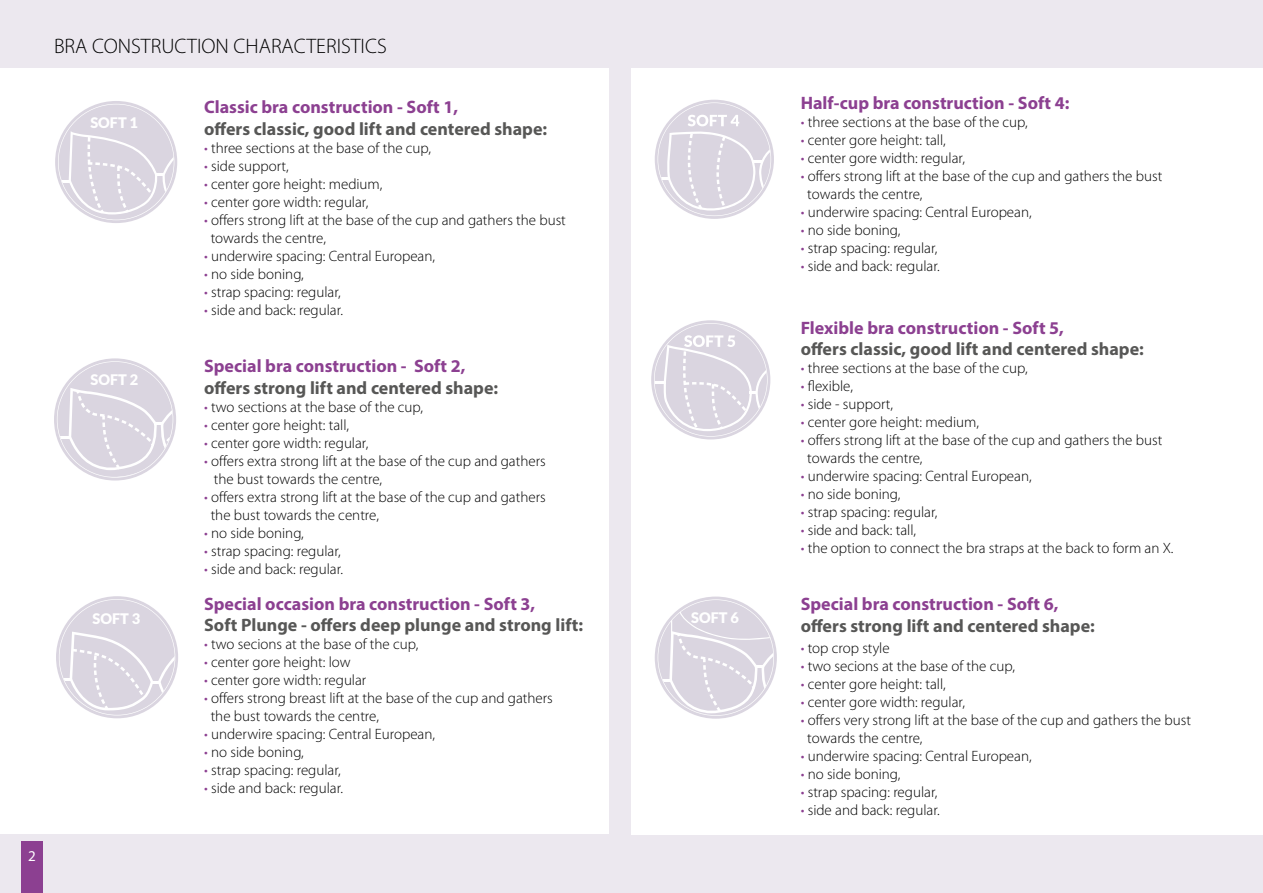
<style>
.page{position:relative;width:1263px;height:893px;background:#ece8ef}
.page>*{position:absolute;margin:0;border:0;box-sizing:border-box;transform-origin:0 0}
.t1{font:300 21px "Myriad Pro";color:#000}
.t2{font:700 18px "Myriad Pro";color:#575756}
.t3{font:700 18px "Myriad Pro";color:#8c4091}
.t4{font:300 15px/18px "Myriad Pro";color:#000}
.t5{font:15px "Myriad Pro";color:#fff}
.t6{font:900 14.55px "Lato";color:#fff}
.s1{color:#8c4091}
</style>
<div class="page">
<div style="left:0;top:68px;width:609px;height:765px;background:#fff"></div>
<div style="left:631px;top:68px;width:632px;height:767px;background:#fff"></div>
<div style="left:55px;top:101px;width:122px;height:122px;background:#dad5e0;border-radius:50%"></div>
<svg style="left:58px;top:104px;width:116px;height:116px"></svg>
<svg style="left:57px;top:361px;width:116px;height:117px"></svg>
<div style="left:56px;top:596px;width:122px;height:122px;background:#dad5e0;border-radius:50%"></div>
<svg style="left:59px;top:599px;width:116px;height:116px"></svg>
<div style="left:21px;top:841px;width:22px;height:52px;background:#8c4091"></div>
<svg style="left:654px;top:323px;width:114px;height:114px"></svg>
<svg style="left:658px;top:599px;width:116px;height:117px"></svg>
<svg style="left:657px;top:102px;width:114px;height:114px"></svg>
<h1 class="t1" style="left:54px;top:33px;width:334px">BRA CONSTRUCTION CHARACTERISTICS</h1>
<p class="t6" style="left:90px;top:114px;width:49px">SOFT 1</p>
<p class="t6" style="left:91px;top:371px;width:49px">SOFT 2</p>
<p class="t6" style="left:93px;top:611px;width:49px">SOFT 3</p>
<p class="t3" style="left:204px;top:95px;width:256px">Classic bra construction - Soft 1,</p>
<p class="t2" style="left:204px;top:117px;width:345px">offers classic, good lift and centered shape:</p>
<p class="t4" style="left:204px;top:139px;width:229px"><span class="s1">•</span> three sections at the base of the cup,</p>
<p class="t4" style="left:204px;top:157px;width:86px"><span class="s1">•</span> side support,</p>
<p class="t4" style="left:204px;top:175px;width:180px"><span class="s1">•</span> center gore height: medium,</p>
<p class="t4" style="left:204px;top:193px;width:166px"><span class="s1">•</span> center gore width: regular,</p>
<p class="t4" style="left:211px;top:211px;width:357px;text-indent:-7px"><span class="s1">•</span> offers strong lift at the base of the cup and gathers the bust towards the centre,</p>
<p class="t4" style="left:204px;top:247px;width:232px"><span class="s1">•</span> underwire spacing: Central European,</p>
<p class="t4" style="left:204px;top:265px;width:101px"><span class="s1">•</span> no side boning,</p>
<p class="t4" style="left:204px;top:283px;width:138px"><span class="s1">•</span> strap spacing: regular,</p>
<p class="t4" style="left:204px;top:301px;width:140px"><span class="s1">•</span> side and back: regular.</p>
<p class="t3" style="left:204px;top:354px;width:263px">Special bra construction - Soft 2,</p>
<p class="t2" style="left:204px;top:376px;width:296px">offers strong lift and centered shape:</p>
<p class="t4" style="left:204px;top:397px;width:221px"><span class="s1">•</span> two sections at the base of the cup,</p>
<p class="t4" style="left:204px;top:415px;width:146px"><span class="s1">•</span> center gore height: tall,</p>
<p class="t4" style="left:204px;top:433px;width:166px"><span class="s1">•</span> center gore width: regular,</p>
<p class="t4" style="left:214px;top:451px;width:333px;text-indent:-10px"><span class="s1">•</span> offers extra strong lift at the base of the cup and gathers the bust towards the centre,</p>
<p class="t4" style="left:211px;top:487px;width:337px;text-indent:-7px"><span class="s1">•</span> offers extra strong lift at the base of the cup and gathers the bust towards the centre,</p>
<p class="t4" style="left:204px;top:523px;width:101px"><span class="s1">•</span> no side boning,</p>
<p class="t4" style="left:204px;top:541px;width:138px"><span class="s1">•</span> strap spacing: regular,</p>
<p class="t4" style="left:204px;top:559px;width:140px"><span class="s1">•</span> side and back: regular.</p>
<p class="t3" style="left:204px;top:592px;width:333px">Special occasion bra construction - Soft 3,</p>
<p class="t2" style="left:204px;top:613px;width:380px">Soft Plunge - offers deep plunge and strong lift:</p>
<p class="t4" style="left:204px;top:635px;width:216px"><span class="s1">•</span> two secions at the base of the cup,</p>
<p class="t4" style="left:204px;top:653px;width:148px"><span class="s1">•</span> center gore height: low</p>
<p class="t4" style="left:204px;top:671px;width:164px"><span class="s1">•</span> center gore width: regular</p>
<p class="t4" style="left:211px;top:689px;width:344px;text-indent:-7px"><span class="s1">•</span> offers strong breast lift at the base of the cup and gathers the bust towards the centre,</p>
<p class="t4" style="left:204px;top:725px;width:232px"><span class="s1">•</span> underwire spacing: Central European,</p>
<p class="t4" style="left:204px;top:743px;width:101px"><span class="s1">•</span> no side boning,</p>
<p class="t4" style="left:204px;top:761px;width:138px"><span class="s1">•</span> strap spacing: regular,</p>
<p class="t4" style="left:204px;top:779px;width:140px"><span class="s1">•</span> side and back: regular.</p>
<p class="t5" style="left:28px;top:847px;width:9px">2</p>
<p class="t6" style="left:691px;top:610px;width:49px">SOFT 6</p>
<p class="t3" style="left:801px;top:91px;width:270px">Half-cup bra construction - Soft 4:</p>
<p class="t4" style="left:801px;top:113px;width:229px"><span class="s1">•</span> three sections at the base of the cup,</p>
<p class="t4" style="left:801px;top:131px;width:146px"><span class="s1">•</span> center gore height: tall,</p>
<p class="t4" style="left:801px;top:149px;width:166px"><span class="s1">•</span> center gore width: regular,</p>
<p class="t4" style="left:807px;top:167px;width:356px;text-indent:-7px"><span class="s1">•</span> offers strong lift at the base of the cup and gathers the bust towards the centre,</p>
<p class="t4" style="left:801px;top:203px;width:232px"><span class="s1">•</span> underwire spacing: Central European,</p>
<p class="t4" style="left:801px;top:221px;width:101px"><span class="s1">•</span> no side boning,</p>
<p class="t4" style="left:801px;top:239px;width:138px"><span class="s1">•</span> strap spacing: regular,</p>
<p class="t4" style="left:801px;top:257px;width:140px"><span class="s1">•</span> side and back: regular.</p>
<p class="t3" style="left:801px;top:316px;width:265px">Flexible bra construction - Soft 5,</p>
<p class="t2" style="left:801px;top:338px;width:345px">offers classic, good lift and centered shape:</p>
<p class="t4" style="left:801px;top:359px;width:229px"><span class="s1">•</span> three sections at the base of the cup,</p>
<p class="t4" style="left:801px;top:377px;width:54px"><span class="s1">•</span> flexible,</p>
<p class="t4" style="left:801px;top:395px;width:94px"><span class="s1">•</span> side - support,</p>
<p class="t4" style="left:801px;top:413px;width:180px"><span class="s1">•</span> center gore height: medium,</p>
<p class="t4" style="left:807px;top:431px;width:356px;text-indent:-7px"><span class="s1">•</span> offers strong lift at the base of the cup and gathers the bust towards the centre,</p>
<p class="t4" style="left:801px;top:467px;width:232px"><span class="s1">•</span> underwire spacing: Central European,</p>
<p class="t4" style="left:801px;top:485px;width:101px"><span class="s1">•</span> no side boning,</p>
<p class="t4" style="left:801px;top:503px;width:138px"><span class="s1">•</span> strap spacing: regular,</p>
<p class="t4" style="left:801px;top:521px;width:117px"><span class="s1">•</span> side and back: tall,</p>
<p class="t4" style="left:801px;top:539px;width:374px"><span class="s1">•</span> the option to connect the bra straps at the back to form an X.</p>
<p class="t3" style="left:801px;top:592px;width:259px">Special bra construction - Soft 6,</p>
<p class="t2" style="left:801px;top:614px;width:296px">offers strong lift and centered shape:</p>
<p class="t4" style="left:801px;top:639px;width:91px"><span class="s1">•</span> top crop style</p>
<p class="t4" style="left:801px;top:657px;width:216px"><span class="s1">•</span> two secions at the base of the cup,</p>
<p class="t4" style="left:801px;top:675px;width:146px"><span class="s1">•</span> center gore height: tall,</p>
<p class="t4" style="left:801px;top:693px;width:166px"><span class="s1">•</span> center gore width: regular,</p>
<p class="t4" style="left:807px;top:711px;width:385px;text-indent:-7px"><span class="s1">•</span> offers very strong lift at the base of the cup and gathers the bust towards the centre,</p>
<p class="t4" style="left:801px;top:747px;width:232px"><span class="s1">•</span> underwire spacing: Central European,</p>
<p class="t4" style="left:801px;top:765px;width:101px"><span class="s1">•</span> no side boning,</p>
<p class="t4" style="left:801px;top:783px;width:138px"><span class="s1">•</span> strap spacing: regular,</p>
<p class="t4" style="left:801px;top:801px;width:140px"><span class="s1">•</span> side and back: regular.</p>
</div>
